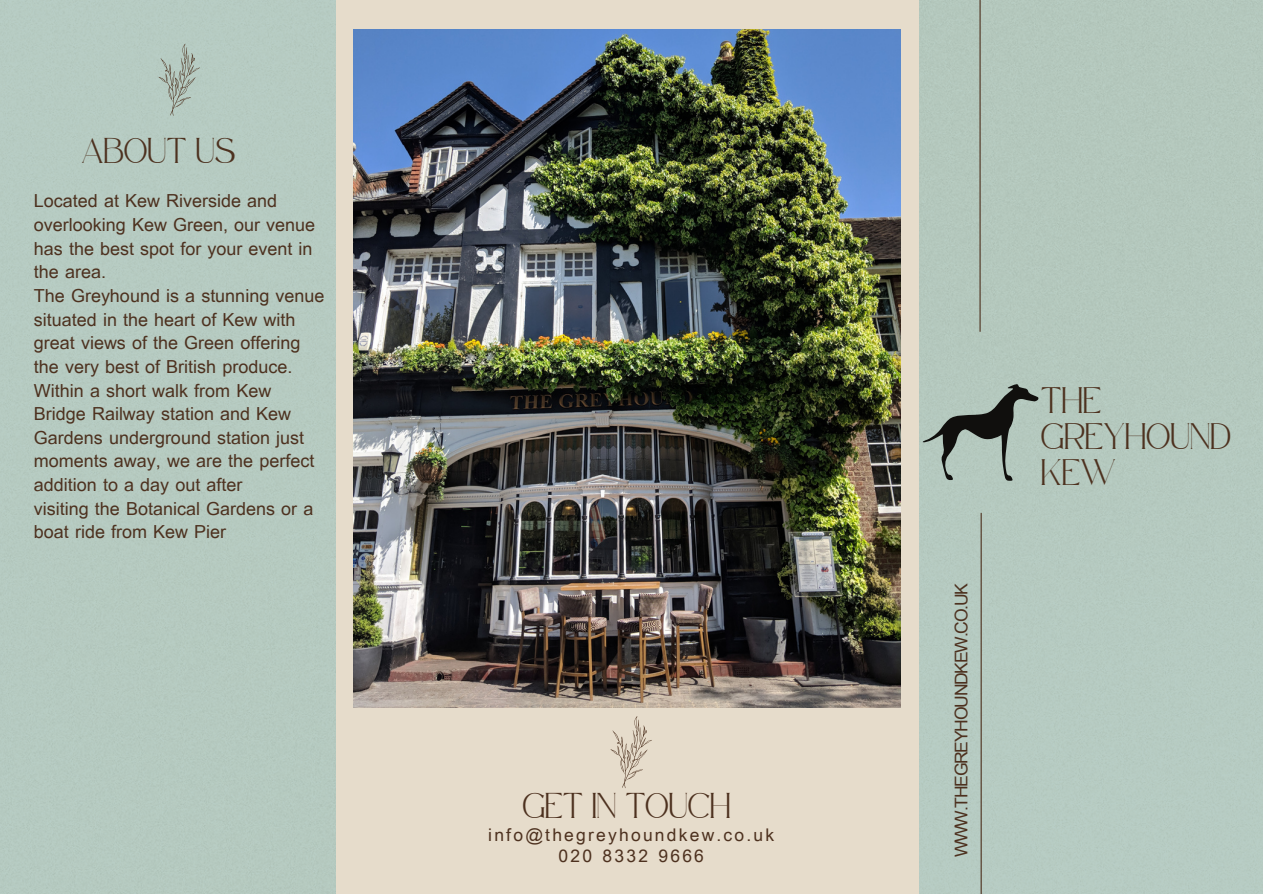
<style>
.page{position:relative;width:1263px;height:894px;background:#fff}
.page>*{position:absolute;margin:0;border:0;box-sizing:border-box;transform-origin:0 0}
.t1{font:18px/23.5px "Garuda";color:#4d311f}
.t2{font:18px/36px "Safira March";color:#4d311f}
.t3{font:17.55px/20.9px "Garuda";letter-spacing:.125em;color:#4d311f;text-align:center}
.t4{font:17.55px "Garuda";letter-spacing:-.07em;color:#4d311f}
.t5{font:17.55px "Safira March";color:#4d311f}
</style>
<div class="page">
<div style="left:0;top:0;width:1263px;height:893px;background:#b5cac0"></div>
<div style="left:336px;top:0;width:583px;height:893px;background:#e6dccb"></div>
<hr style="left:979px;top:0;width:2px;height:331px;background:#4d311f">
<hr style="left:981px;top:513px;width:1px;height:380px;background:#4d311f">
<svg style="left:610px;top:716px;width:42px;height:71px"></svg>
<svg style="left:158px;top:44px;width:42px;height:72px"></svg>
<svg style="left:923px;top:384px;width:115px;height:96px"></svg>
<img style="left:354px;top:30px;width:546px;height:677px">
<p class="t5" style="left:82px;top:147px;width:155px">ABOUT US</p>
<p class="t1" style="left:34px;top:189px;width:292px">Located at Kew Riverside and overlooking Kew Green, our venue has the best spot for your event in the area.<br>The Greyhound is a stunning venue situated in the heart of Kew with great views of the Green offering the very best of British produce.<br>Within a short walk from Kew<br>Bridge Railway station and Kew<br>Gardens underground station just moments away, we are the perfect addition to a day out after<br>visiting the Botanical Gardens or a boat ride from Kew Pier</p>
<p class="t5" style="left:523px;top:801px;width:210px">GET IN TOUCH</p>
<p class="t3" style="left:488px;top:824px;width:287px">info@thegreyhoundkew.co.uk<br>020 8332 9666</p>
<p class="t4" style="left:951px;top:856px;width:275px;rotate:-90deg">WWW.THEGREYHOUNDKEW.CO.UK</p>
<p class="t2" style="left:1041px;top:388px;width:191px">THE<br>GREYHOUND<br>KEW</p>
</div>
